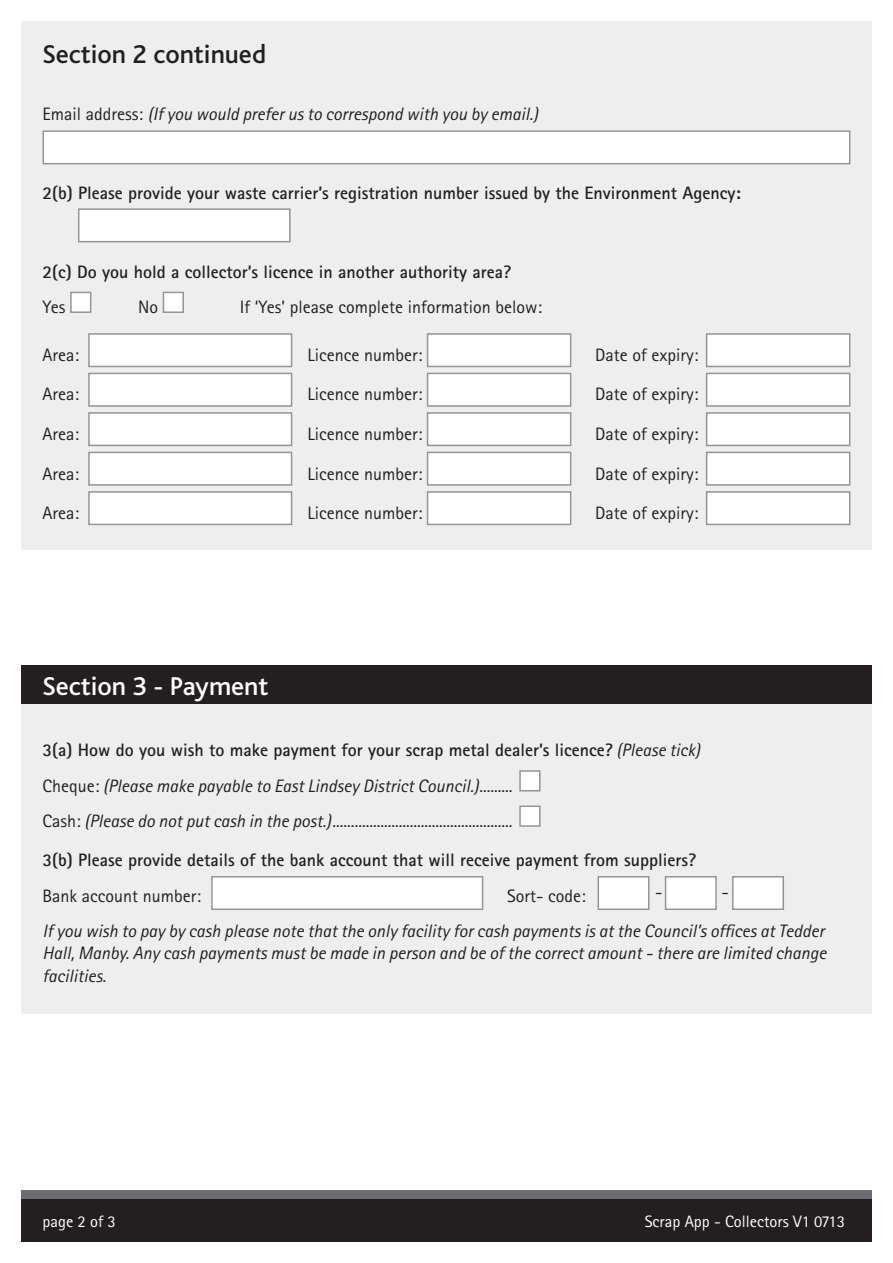
<style>
.page{position:relative;width:893px;height:1263px;background:#fff}
.page>*{position:absolute;margin:0;border:0;box-sizing:border-box;transform-origin:0 0}
.t1{font:500 27px "Bliss";color:#231f20}
.t2{font:500 27px "Bliss";color:#fff}
.t3{font:italic 18px/35.2px "Rotis Sans Serif";color:#231f20}
.t4{font:18px "Rotis Sans Serif";color:#231f20}
.t5{font:700 18px "Rotis Sans Serif";color:#231f20}
.t6{font:16.5px "Rotis Sans Serif";color:#fff}
.s1{font-style:normal}
.s2{font-weight:700;font-style:normal}
</style>
<div class="page">
<div style="left:21px;top:665px;width:851px;height:348px;background:#eeeeef"></div>
<div style="left:21px;top:21px;width:851px;height:529px;background:#eeeeef"></div>
<div style="left:21px;top:1191px;width:851px;height:51px;background:#6c6d70"></div>
<div style="left:21px;top:1199px;width:851px;height:43px;background:#231f20"></div>
<div style="left:43px;top:130px;width:807px;height:34px;background:#fff;border:2px solid #939598"></div>
<div style="left:78px;top:208px;width:213px;height:34px;background:#fff;border:2px solid #939598"></div>
<div style="left:21px;top:665px;width:851px;height:39px;background:#231f20"></div>
<div style="left:70px;top:292px;width:21px;height:21px;background:#fff;border:2px solid #939598"></div>
<div style="left:163px;top:292px;width:21px;height:21px;background:#fff;border:2px solid #939598"></div>
<div style="left:519px;top:770px;width:22px;height:21px;background:#fff;border:2px solid #939598"></div>
<div style="left:519px;top:805px;width:22px;height:22px;background:#fff;border:2px solid #939598"></div>
<div style="left:88px;top:333px;width:204px;height:34px;background:#fff;border:2px solid #939598"></div>
<div style="left:427px;top:333px;width:144px;height:34px;background:#fff;border:2px solid #939598"></div>
<div style="left:706px;top:333px;width:144px;height:34px;background:#fff;border:2px solid #939598"></div>
<div style="left:88px;top:373px;width:204px;height:34px;background:#fff;border:2px solid #939598"></div>
<div style="left:427px;top:373px;width:144px;height:34px;background:#fff;border:2px solid #939598"></div>
<div style="left:706px;top:373px;width:144px;height:34px;background:#fff;border:2px solid #939598"></div>
<div style="left:88px;top:412px;width:204px;height:34px;background:#fff;border:2px solid #939598"></div>
<div style="left:427px;top:412px;width:144px;height:34px;background:#fff;border:2px solid #939598"></div>
<div style="left:706px;top:412px;width:144px;height:34px;background:#fff;border:2px solid #939598"></div>
<div style="left:88px;top:452px;width:204px;height:34px;background:#fff;border:2px solid #939598"></div>
<div style="left:427px;top:452px;width:144px;height:34px;background:#fff;border:2px solid #939598"></div>
<div style="left:706px;top:452px;width:144px;height:34px;background:#fff;border:2px solid #939598"></div>
<div style="left:88px;top:491px;width:204px;height:34px;background:#fff;border:2px solid #939598"></div>
<div style="left:427px;top:491px;width:144px;height:34px;background:#fff;border:2px solid #939598"></div>
<div style="left:706px;top:491px;width:144px;height:34px;background:#fff;border:2px solid #939598"></div>
<div style="left:211px;top:876px;width:272px;height:34px;background:#fff;border:2px solid #939598"></div>
<div style="left:598px;top:876px;width:51px;height:34px;background:#fff;border:2px solid #939598"></div>
<div style="left:665px;top:876px;width:52px;height:34px;background:#fff;border:2px solid #939598"></div>
<div style="left:732px;top:876px;width:52px;height:34px;background:#fff;border:2px solid #939598"></div>
<h1 class="t1" style="left:43px;top:40px;width:225px">Section 2 continued</h1>
<p class="t3" style="left:43px;top:96px;width:497px"><span class="s1">Email address:</span> (If you would prefer us to correspond with you by email.)</p>
<p class="t5" style="left:43px;top:181px;width:700px">2(b) Please provide your waste carrier’s registration number issued by the Environment Agency:</p>
<p class="t5" style="left:43px;top:260px;width:470px">2(c) Do you hold a collector’s licence in another authority area?</p>
<p class="t4" style="left:43px;top:296px;width:24px">Yes</p>
<p class="t4" style="left:138px;top:296px;width:21px">No</p>
<p class="t4" style="left:240px;top:296px;width:304px">If ‘Yes’ please complete information below:</p>
<p class="t4" style="left:43px;top:344px;width:38px">Area:</p>
<p class="t4" style="left:308px;top:344px;width:116px">Licence number:</p>
<p class="t4" style="left:595px;top:344px;width:105px">Date of expiry:</p>
<p class="t4" style="left:43px;top:384px;width:38px">Area:</p>
<p class="t4" style="left:308px;top:384px;width:116px">Licence number:</p>
<p class="t4" style="left:595px;top:384px;width:105px">Date of expiry:</p>
<p class="t4" style="left:43px;top:423px;width:38px">Area:</p>
<p class="t4" style="left:308px;top:423px;width:116px">Licence number:</p>
<p class="t4" style="left:595px;top:423px;width:105px">Date of expiry:</p>
<p class="t4" style="left:43px;top:463px;width:38px">Area:</p>
<p class="t4" style="left:308px;top:463px;width:116px">Licence number:</p>
<p class="t4" style="left:595px;top:463px;width:105px">Date of expiry:</p>
<p class="t4" style="left:43px;top:502px;width:38px">Area:</p>
<p class="t4" style="left:308px;top:502px;width:116px">Licence number:</p>
<p class="t4" style="left:595px;top:502px;width:105px">Date of expiry:</p>
<h1 class="t2" style="left:43px;top:672px;width:227px">Section 3 - Payment</h1>
<p class="t3" style="left:43px;top:733px;width:659px"><span class="s2">3(a) How do you wish to make payment for your scrap metal dealer’s licence?</span> (Please tick)<br><span class="s1">Cheque:</span> (Please make payable to East Lindsey District Council.)<span class="s1">.........<br>Cash:</span> (Please do not put cash in the post.)<span class="s1">.................................................</span></p>
<p class="t5" style="left:43px;top:849px;width:655px">3(b) Please provide details of the bank account that will receive payment from suppliers?</p>
<p class="t4" style="left:43px;top:885px;width:160px">Bank account number:</p>
<p class="t4" style="left:507px;top:885px;width:80px">Sort- code:</p>
<p class="t3" style="left:43px;top:920px;width:785px;line-height:22.5px;text-align:justify">If you wish to pay by cash please note that the only facility for cash payments is at the Council’s offices at Tedder Hall, Manby. Any cash payments must be made in person and be of the correct amount - there are limited change facilities.</p>
<p class="t4" style="left:655px;top:881px;width:9px">-</p>
<p class="t4" style="left:721px;top:882px;width:9px">-</p>
<p class="t6" style="left:43px;top:1212px;width:75px">page 2 of 3</p>
<p class="t6" style="left:645px;top:1212px;width:202px">Scrap App - Collectors V1 0713</p>
</div>
